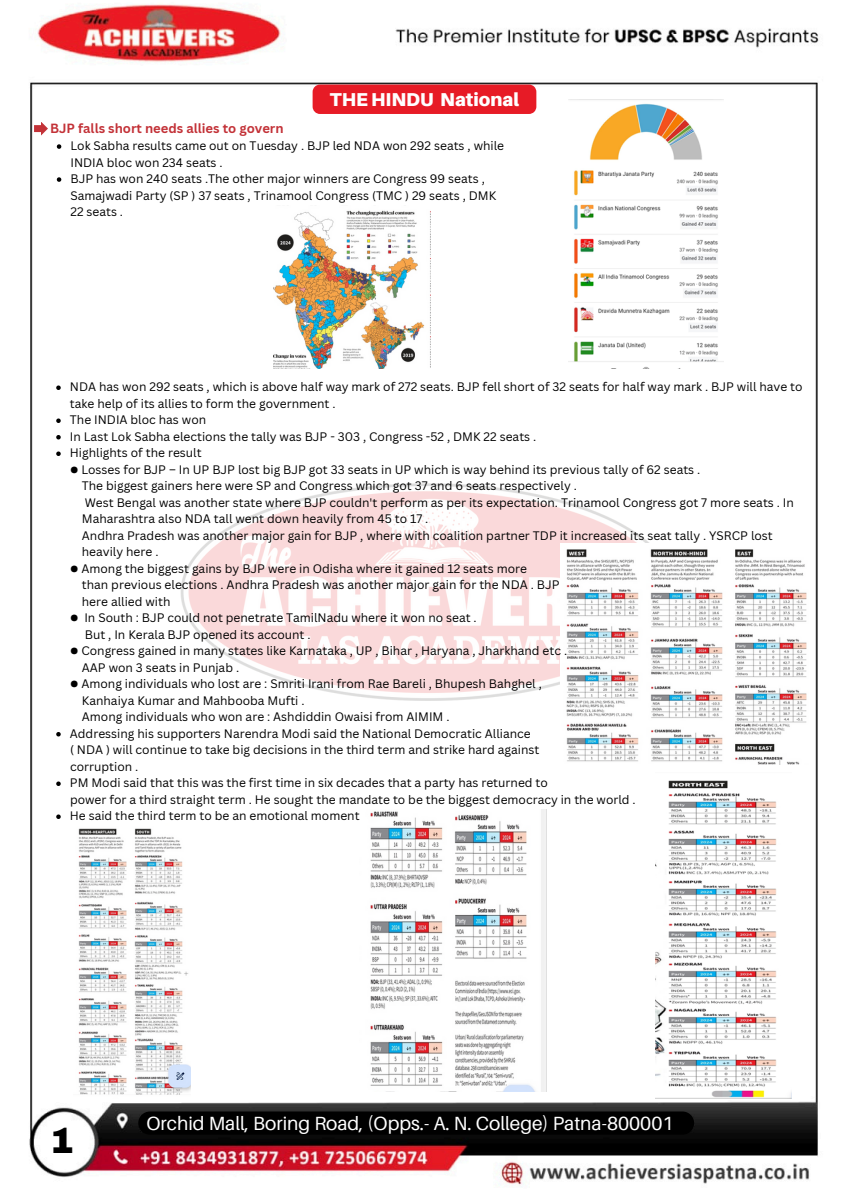
<style>
.page{position:relative;width:849px;height:1200px;background:#fff}
.page>*{position:absolute;margin:0;border:0;box-sizing:border-box;transform-origin:0 0}
.t1{font:900 36px "Archivo";color:#000}
.t2{font:19.1px "Aileron";color:#fff}
.t3{font:900 18.6px "Aileron";color:#fff}
.t4{font:700 13px "Canva Sans";color:#c33238}
.t5{font:12px/16.5px "Canva Sans";color:#000}
</style>
<div class="page">
<img style="left:29px;top:4px;width:790px;height:1183px">
<svg style="left:34px;top:122px;width:14px;height:14px"></svg>
<img style="left:568px;top:99px;width:155px;height:270px">
<img style="left:273px;top:205px;width:157px;height:164px">
<img style="left:154px;top:449px;width:542px;height:305px">
<img style="left:560px;top:544px;width:248px;height:221px">
<img style="left:74px;top:823px;width:116px;height:275px">
<img style="left:359px;top:809px;width:187px;height:282px">
<img style="left:655px;top:773px;width:136px;height:325px">
<svg style="left:56px;top:385px;width:5px;height:5px"></svg>
<svg style="left:56px;top:418px;width:5px;height:5px"></svg>
<svg style="left:56px;top:435px;width:5px;height:4px"></svg>
<svg style="left:56px;top:451px;width:5px;height:5px"></svg>
<svg style="left:56px;top:732px;width:5px;height:4px"></svg>
<svg style="left:56px;top:781px;width:5px;height:5px"></svg>
<svg style="left:56px;top:814px;width:5px;height:5px"></svg>
<svg style="left:57px;top:144px;width:4px;height:5px"></svg>
<svg style="left:57px;top:177px;width:4px;height:5px"></svg>
<div style="left:312px;top:85px;width:224px;height:29px;background:#e71b26"></div>
<div style="left:138px;top:1112px;width:556px;height:23px;background:#000;border-radius:12px"></div>
<p class="t3" style="left:330px;top:88px;width:190px">THE HINDU National</p>
<p class="t4" style="left:50px;top:119px;width:235px">BJP falls short needs allies to govern</p>
<p class="t5" style="left:70px;top:137px;width:435px">Lok Sabha results came out on Tuesday . BJP led NDA won 292 seats , while<br>INDIA bloc won 234 seats .</p>
<p class="t5" style="left:70px;top:170px;width:427px">BJP has won 240 seats .The other major winners are Congress 99 seats ,<br>Samajwadi Party (SP ) 37 seats , Trinamool Congress (TMC ) 29 seats , DMK<br>22 seats .</p>
<p class="t5" style="left:70px;top:379px;width:734px">NDA has won 292 seats , which is above half way mark of 272 seats. BJP fell short of 32 seats for half way mark . BJP will have to take help of its allies to form the government .</p>
<p class="t5" style="left:70px;top:412px;width:138px">The INDIA bloc has won</p>
<p class="t5" style="left:70px;top:428px;width:468px">In Last Lok Sabha elections the tally was BJP - 303 , Congress -52 , DMK 22 seats .</p>
<p class="t5" style="left:70px;top:445px;width:133px">Highlights of the result</p>
<p class="t5" style="left:70px;top:461px;width:631px">● Losses for BJP – In UP BJP lost big BJP got 33 seats in UP which is way behind its previous tally of 62 seats .</p>
<p class="t5" style="left:82px;top:478px;width:496px">The biggest gainers here were SP and Congress which got 37 and 6 seats respectively .</p>
<p class="t5" style="left:85px;top:494px;width:710px">West Bengal was another state where BJP couldn't perform as per its expectation. Trinamool Congress got 7 more seats . In</p>
<p class="t5" style="left:82px;top:511px;width:348px">Maharashtra also NDA tall went down heavily from 45 to 17 .</p>
<p class="t5" style="left:82px;top:527px;width:692px">Andhra Pradesh was another major gain for BJP , where with coalition partner TDP it increased its seat tally . YSRCP lost</p>
<p class="t5" style="left:82px;top:544px;width:78px">heavily here .</p>
<p class="t5" style="left:70px;top:560px;width:458px">● Among the biggest gains by BJP were in Odisha where it gained 12 seats more</p>
<p class="t5" style="left:82px;top:577px;width:479px">than previous elections . Andhra Pradesh was another major gain for the NDA . BJP</p>
<p class="t5" style="left:82px;top:593px;width:90px">here allied with</p>
<p class="t5" style="left:70px;top:610px;width:408px">● In South : BJP could not penetrate TamilNadu where it won no seat .</p>
<p class="t5" style="left:85px;top:626px;width:227px">But , In Kerala BJP opened its account .</p>
<p class="t5" style="left:70px;top:643px;width:498px">● Congress gained in many states like Karnataka , UP , Bihar , Haryana , Jharkhand etc .</p>
<p class="t5" style="left:82px;top:659px;width:159px">AAP won 3 seats in Punjab .</p>
<p class="t5" style="left:70px;top:676px;width:473px">● Among individuals who lost are : Smriti Irani from Rae Bareli , Bhupesh Bahghel ,</p>
<p class="t5" style="left:82px;top:692px;width:224px">Kanhaiya Kumar and Mahbooba Mufti .</p>
<p class="t5" style="left:82px;top:709px;width:369px">Among individuals who won are : Ashdiddin Owaisi from AIMIM .</p>
<p class="t5" style="left:70px;top:725px;width:462px">Addressing his supporters Narendra Modi said the National Democratic Alliance</p>
<p class="t5" style="left:70px;top:742px;width:470px">( NDA ) will continue to take big decisions in the third term and strike hard against</p>
<p class="t5" style="left:70px;top:758px;width:70px">corruption .</p>
<p class="t5" style="left:70px;top:775px;width:479px">PM Modi said that this was the first time in six decades that a party has returned to</p>
<p class="t5" style="left:70px;top:791px;width:567px">power for a third straight term . He sought the mandate to be the biggest democracy in the world .</p>
<p class="t5" style="left:70px;top:808px;width:291px">He said the third term to be an emotional moment</p>
<p class="t1" style="left:50px;top:1122px;width:26px">1</p>
<p class="t2" style="left:146px;top:1111px;width:528px">Orchid Mall, Boring Road, (Opps.- A. N. College) Patna-800001</p>
</div>
